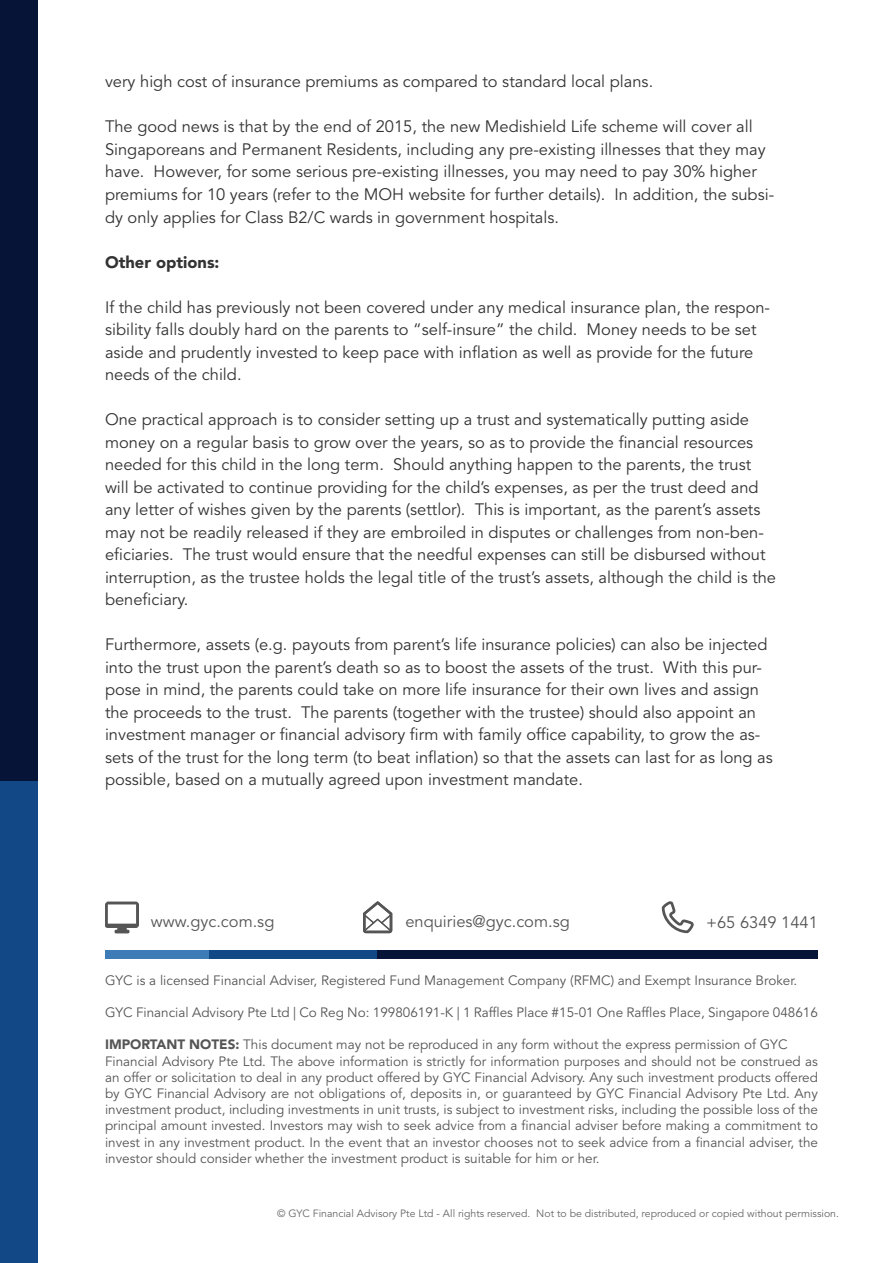
<style>
.page{position:relative;width:893px;height:1263px;background:#fff}
.page>*{position:absolute;margin:0;border:0;box-sizing:border-box;transform-origin:0 0}
.t1{font:16.5px/22.5px "Avenir LT Std";color:#333}
.t2{font:16.5px "Avenir LT Std";color:#555}
.t3{font:900 16.5px "Avenir LT Std";color:#333}
.t4{font:13.5px/16.2px "Avenir LT Std";color:#555;text-align:justify}
.t5{font:10.5px "Avenir LT Std";color:#666}
.s1{font-weight:900}
</style>
<div class="page">
<div style="left:0;top:780px;width:38px;height:483px;background:#134887"></div>
<div style="left:0;top:0;width:37px;height:780px;background:#061437"></div>
<div style="left:105px;top:950px;width:104px;height:9px;background:#3d7cb7"></div>
<div style="left:209px;top:950px;width:168px;height:9px;background:#134887"></div>
<div style="left:377px;top:950px;width:441px;height:9px;background:#061437"></div>
<svg style="left:363px;top:901px;width:29px;height:32px"></svg>
<svg style="left:662px;top:901px;width:32px;height:32px"></svg>
<svg style="left:105px;top:901px;width:34px;height:27px"></svg>
<hr style="left:114px;top:930px;width:16px;height:3px;background:#555;border-radius:2px">
<p class="t1" style="left:105px;top:71px;width:550px">very high cost of insurance premiums as compared to standard local plans.</p>
<p class="t1" style="left:105px;top:116px;width:671px">The good news is that by the end of 2015, the new Medishield Life scheme will cover all Singaporeans and Permanent Residents, including any pre-existing illnesses that they may have. However, for some serious pre-existing illnesses, you may need to pay 30% higher premiums for 10 years (refer to the MOH website for further details). In addition, the subsi&shy;dy only applies for Class B2/C wards in government hospitals.</p>
<p class="t3" style="left:105px;top:252px;width:116px">Other options:</p>
<p class="t1" style="left:105px;top:296px;width:667px">If the child has previously not been covered under any medical insurance plan, the respon&shy;sibility falls doubly hard on the parents to “self-insure” the child. Money needs to be set aside and prudently invested to keep pace with inflation as well as provide for the future needs of the child.</p>
<p class="t1" style="left:105px;top:409px;width:673px">One practical approach is to consider setting up a trust and systematically putting aside money on a regular basis to grow over the years, so as to provide the financial resources needed for this child in the long term. Should anything happen to the parents, the trust will be activated to continue providing for the child’s expenses, as per the trust deed and any letter of wishes given by the parents (settlor). This is important, as the parent’s assets may not be readily released if they are embroiled in disputes or challenges from non-ben&shy;eficiaries. The trust would ensure that the needful expenses can still be disbursed without interruption, as the trustee holds the legal title of the trust’s assets, although the child is the beneficiary.</p>
<p class="t1" style="left:105px;top:634px;width:669px">Furthermore, assets (e.g. payouts from parent’s life insurance policies) can also be injected into the trust upon the parent’s death so as to boost the assets of the trust. With this pur&shy;pose in mind, the parents could take on more life insurance for their own lives and assign the proceeds to the trust. The parents (together with the trustee) should also appoint an investment manager or financial advisory firm with family office capability, to grow the as&shy;sets of the trust for the long term (to beat inflation) so that the assets can last for as long as possible, based on a mutually agreed upon investment mandate.</p>
<p class="t2" style="left:151px;top:912px;width:125px">www.gyc.com.sg</p>
<p class="t2" style="left:405px;top:911px;width:166px">enquiries@gyc.com.sg</p>
<p class="t2" style="left:706px;top:913px;width:113px">+65 6349 1441</p>
<p class="t4" style="left:105px;top:972px;width:694px">GYC is a licensed Financial Adviser, Registered Fund Management Company (RFMC) and Exempt Insurance Broker.</p>
<p class="t4" style="left:105px;top:1005px;width:714px">GYC Financial Advisory Pte Ltd | Co Reg No: 199806191-K | 1 Raffles Place #15-01 One Raffles Place, Singapore 048616</p>
<p class="t4" style="left:105px;top:1037px;width:684px"><span class="s1">IMPORTANT NOTES:</span> This document may not be reproduced in any form without the express permission of GYC</p>
<p class="t4" style="left:105px;top:1053px;width:714px">Financial Advisory Pte Ltd. The above information is strictly for information purposes and should not be construed as an offer or solicitation to deal in any product offered by GYC Financial Advisory. Any such investment products offered by GYC Financial Advisory are not obligations of, deposits in, or guaranteed by GYC Financial Advisory Pte Ltd. Any investment product, including investments in unit trusts, is subject to investment risks, including the possible loss of the principal amount invested. Investors may wish to seek advice from a financial adviser before making a commitment to invest in any investment product. In the event that an investor chooses not to seek advice from a financial adviser, the investor should consider whether the investment product is suitable for him or her.</p>
<p class="t5" style="left:277px;top:1207px;width:563px">© GYC Financial Advisory Pte Ltd - All rights reserved. Not to be distributed, reproduced or copied without permission.</p>
</div>
